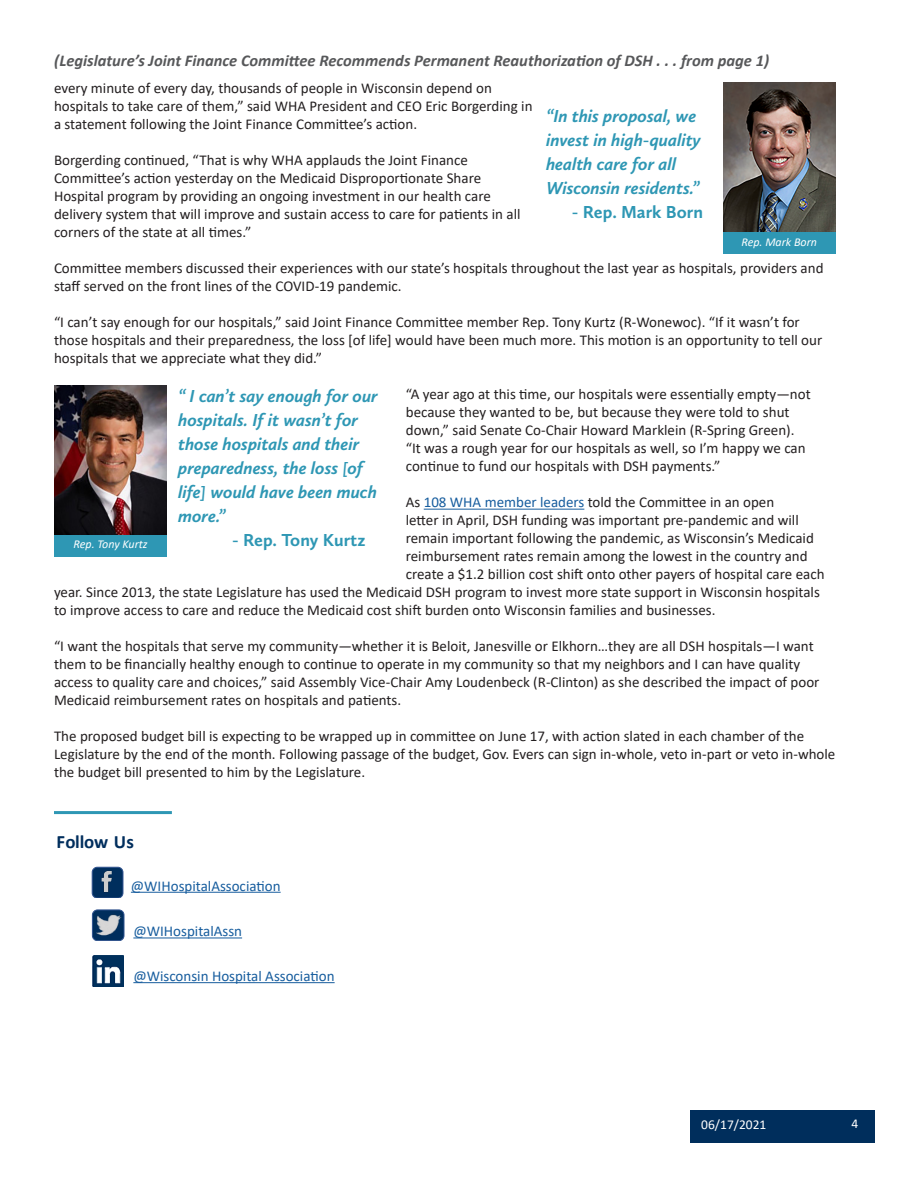
<style>
.page{position:relative;width:918px;height:1188px;background:#fff}
.page>*{position:absolute;margin:0;border:0;box-sizing:border-box;transform-origin:0 0}
.t1{font:700 18.9px "Calibri";letter-spacing:-.01em;color:#002e5d}
.Callout{font:italic 700 18px/24px "Calluna Sans";color:#2e97b4}
.Callout-2{font:700 18px "Calluna Sans";color:#2e97b4}
.Continued_From{font:italic 700 16.5px "Calibri";color:#57585a}
.Body_Copy{font:15px/18px "Calibri";color:#231f20}
.t2{font:15px "Calibri";color:#175d9e}
.t3{font:13.5px "Calibri";color:#fff}
.Photo_Caption{font:italic 12px "Calibri";color:#fff}
.s1{color:#175d9e}
</style>
<div class="page">
<div style="left:690px;top:1111px;width:184px;height:32px;background:#002e5c"></div>
<hr style="left:424px;top:509px;width:160px;height:1px;background:#175d9e">
<hr style="left:54px;top:811px;width:118px;height:3px;background:#2e97b4">
<div style="left:92px;top:867px;width:31px;height:31px;background:#002e5d;border:1px solid #2f528f;border-radius:5px"></div>
<img style="left:102px;top:871px;width:10px;height:21px">
<div style="left:92px;top:910px;width:32px;height:30px;background:#002e5d;border-radius:5px"></div>
<div style="left:92px;top:910px;width:32px;height:30px;border:1px solid #2f528f;border-radius:5px"></div>
<img style="left:96px;top:914px;width:25px;height:21px">
<img style="left:92px;top:956px;width:32px;height:30px">
<hr style="left:131px;top:892px;width:150px;height:1px;background:#175d9e">
<hr style="left:133px;top:937px;width:109px;height:1px;background:#175d9e">
<hr style="left:133px;top:982px;width:202px;height:1px;background:#175d9e">
<img style="left:54px;top:385px;width:113px;height:150px">
<div style="left:54px;top:535px;width:112px;height:22px;background:#2e97b4"></div>
<img style="left:723px;top:82px;width:113px;height:150px">
<div style="left:723px;top:232px;width:113px;height:22px;background:#2e97b4"></div>
<p class="Continued_From" style="left:54px;top:49px;width:717px">(Legislature’s Joint Finance Committee Recommends Permanent Reauthorization of DSH . . . from page 1)</p>
<p class="Body_Copy" style="left:54px;top:79px;width:480px">every minute of every day, thousands of people in Wisconsin depend on hospitals to take care of them,” said WHA President and CEO Eric Borgerding in a statement following the Joint Finance Committee’s action.</p>
<p class="Body_Copy" style="left:54px;top:151px;width:468px">Borgerding continued, “That is why WHA applauds the Joint Finance Committee’s action yesterday on the Medicaid Disproportionate Share Hospital program by providing an ongoing investment in our health care delivery system that will improve and sustain access to care for patients in all corners of the state at all times.”</p>
<p class="Body_Copy" style="left:54px;top:259px;width:771px">Committee members discussed their experiences with our state’s hospitals throughout the last year as hospitals, providers and staff served on the front lines of the COVID-19 pandemic.</p>
<p class="Body_Copy" style="left:54px;top:313px;width:770px">“I can’t say enough for our hospitals,” said Joint Finance Committee member Rep. Tony Kurtz (R-Wonewoc). “If it wasn’t for those hospitals and their preparedness, the loss [of life] would have been much more. This motion is an opportunity to tell our hospitals that we appreciate what they did.”</p>
<p class="Body_Copy" style="left:406px;top:385px;width:406px">“A year ago at this time, our hospitals were essentially empty—not because they wanted to be, but because they were told to shut down,” said Senate Co-Chair Howard Marklein (R-Spring Green). “It was a rough year for our hospitals as well, so I’m happy we can continue to fund our hospitals with DSH payments.”</p>
<p class="Body_Copy" style="left:406px;top:493px;width:370px">As <span class="s1">108 WHA member leaders</span> told the Committee in an open</p>
<p class="Body_Copy" style="left:406px;top:511px;width:395px">letter in April, DSH funding was important pre-pandemic and will</p>
<p class="Body_Copy" style="left:406px;top:529px;width:410px">remain important following the pandemic, as Wisconsin’s Medicaid</p>
<p class="Body_Copy" style="left:406px;top:547px;width:403px">reimbursement rates remain among the lowest in the country and</p>
<p class="Body_Copy" style="left:406px;top:565px;width:420px">create a $1.2 billion cost shift onto other payers of hospital care each</p>
<p class="Body_Copy" style="left:54px;top:583px;width:767px">year. Since 2013, the state Legislature has used the Medicaid DSH program to invest more state support in Wisconsin hospitals</p>
<p class="Body_Copy" style="left:54px;top:601px;width:663px">to improve access to care and reduce the Medicaid cost shift burden onto Wisconsin families and businesses.</p>
<p class="Body_Copy" style="left:54px;top:637px;width:767px">“I want the hospitals that serve my community—whether it is Beloit, Janesville or Elkhorn…they are all DSH hospitals—I want them to be financially healthy enough to continue to operate in my community so that my neighbors and I can have quality access to quality care and choices,” said Assembly Vice-Chair Amy Loudenbeck (R-Clinton) as she described the impact of poor Medicaid reimbursement rates on hospitals and patients.</p>
<p class="Body_Copy" style="left:54px;top:727px;width:783px">The proposed budget bill is expecting to be wrapped up in committee on June 17, with action slated in each chamber of the<br>Legislature by the end of the month. Following passage of the budget, Gov. Evers can sign in-whole, veto in-part or veto in-whole the budget bill presented to him by the Legislature.</p>
<p class="Callout" style="left:546px;top:104px;width:156px">“In this proposal, we invest in high-quality health care for all<br>Wisconsin residents.”</p>
<p class="Callout-2" style="left:572px;top:201px;width:133px">- Rep. Mark Born</p>
<p class="Photo_Caption" style="left:741px;top:234px;width:77px">Rep. Mark Born</p>
<p class="Callout" style="left:178px;top:384px;width:201px">“ I can’t say enough for our hospitals. If it wasn’t for those hospitals and their preparedness, the loss [of life] would have been much more.”</p>
<p class="Callout-2" style="left:232px;top:529px;width:135px">- Rep. Tony Kurtz</p>
<p class="Photo_Caption" style="left:74px;top:536px;width:76px">Rep. Tony Kurtz</p>
<p class="t1" style="left:56px;top:829px;width:79px">Follow Us</p>
<p class="t2" style="left:131px;top:875px;width:151px">@WIHospitalAssociation</p>
<p class="t2" style="left:133px;top:921px;width:110px">@WIHospitalAssn</p>
<p class="t2" style="left:133px;top:966px;width:203px">@Wisconsin Hospital Association</p>
<p class="t3" style="left:701px;top:1115px;width:67px">06/17/2021</p>
<p class="t3" style="left:851px;top:1114px;width:8px">4</p>
</div>
